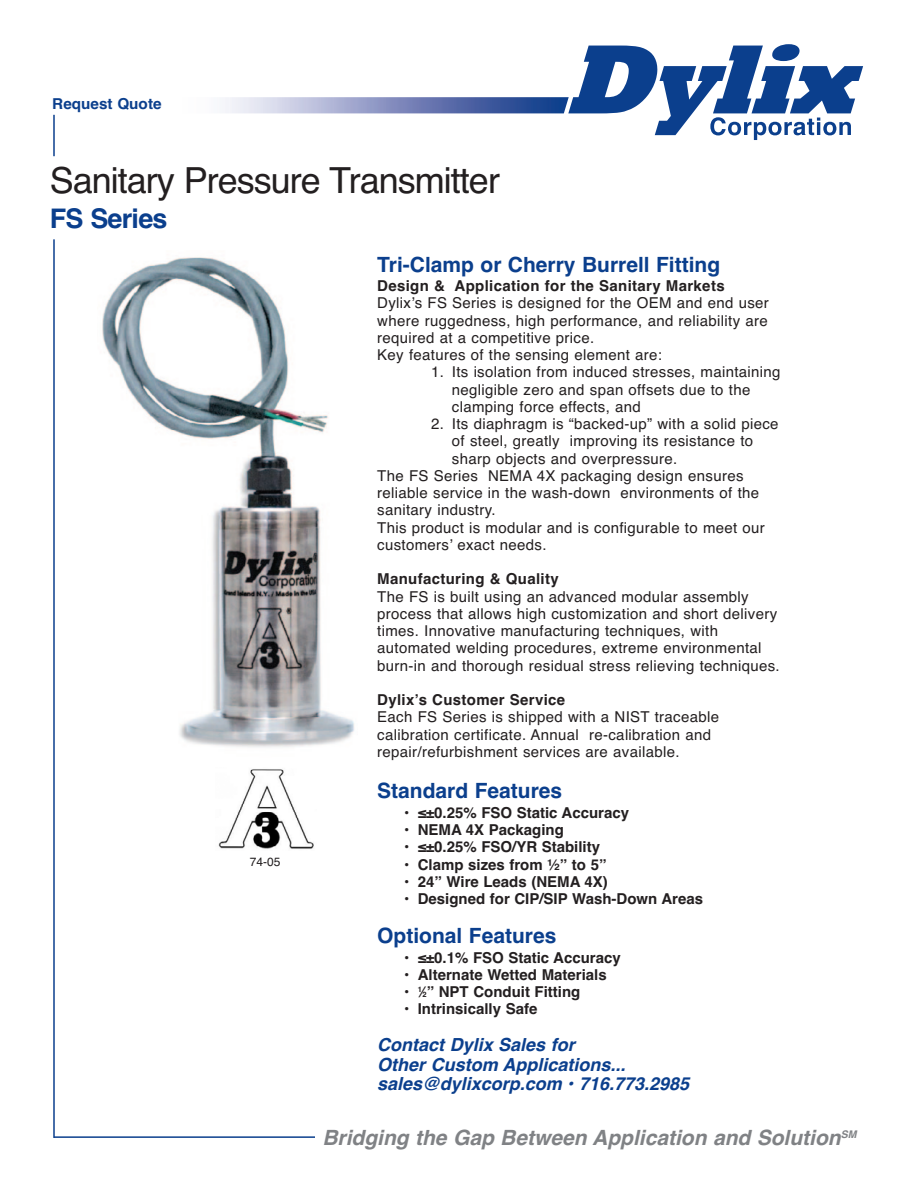
<style>
.page{position:relative;width:918px;height:1188px;background:#fff}
.page>*{position:absolute;margin:0;border:0;box-sizing:border-box;transform-origin:0 0}
.t1{font:36px "Helvetica";letter-spacing:-.03em;color:#231f20}
.t2{font:700 27px "Helvetica";letter-spacing:-.03em;color:#0b3f8d}
.t3{font:700 21px "Helvetica";color:#0b3f8d}
.t4{font:italic 700 21px "Helvetica";color:#808285}
.t5{font:italic 700 18px "Helvetica";color:#0b3f8d}
.t6{font:15px/17.2px "Helvetica";letter-spacing:.02em;color:#231f20}
.t7{font:700 15px "Helvetica";color:#231f20}
.t8{font:700 15px "Helvetica";letter-spacing:.02em;color:#231f20}
.t9{font:700 15px "Helvetica";color:#0b3f8d}
.t10{font:12px "Helvetica";color:#231f20}
.s1{font-size:7.5px}
</style>
<div class="page">
<img style="left:102px;top:257px;width:252px;height:491px">
<svg style="left:568px;top:44px;width:295px;height:96px"></svg>
<img style="left:225px;top:97px;width:344px;height:16px">
<hr style="left:53px;top:239px;width:2px;height:899px;background:#0b3f8d">
<hr style="left:54px;top:1136px;width:261px;height:2px;background:#0b3f8d">
<hr style="left:53px;top:115px;width:2px;height:41px;background:#0b3f8d">
<img style="left:218px;top:769px;width:96px;height:80px">
<p class="t9" style="left:52px;top:98px;width:111px">Request Quote</p>
<p class="t1" style="left:50px;top:167px;width:452px">Sanitary Pressure Transmitter</p>
<p class="t2" style="left:50px;top:208px;width:119px">FS Series</p>
<p class="t10" style="left:250px;top:857px;width:32px">74-05</p>
<p class="t3" style="left:377px;top:256px;width:345px">Tri-Clamp or Cherry Burrell Fitting</p>
<p class="t8" style="left:377px;top:280px;width:349px">Design &amp; Application for the Sanitary Markets</p>
<p class="t6" style="left:377px;top:296px;width:393px;text-align:justify">Dylix’s FS Series is designed for the OEM and end user where ruggedness, high performance, and reliability are required at a competitive price.</p>
<p class="t6" style="left:377px;top:348px;width:286px">Key features of the sensing element are:</p>
<p class="t6" style="left:431px;top:365px;width:351px">1. Its isolation from induced stresses, maintaining</p>
<p class="t6" style="left:452px;top:382px;width:300px">negligible zero and span offsets due to the</p>
<p class="t6" style="left:452px;top:399px;width:190px">clamping force effects, and</p>
<p class="t6" style="left:431px;top:417px;width:349px">2. Its diaphragm is “backed-up” with a solid piece</p>
<p class="t6" style="left:452px;top:434px;width:303px">of steel, greatly improving its resistance to</p>
<p class="t6" style="left:452px;top:451px;width:227px">sharp objects and overpressure.</p>
<p class="t6" style="left:377px;top:468px;width:383px">The FS Series NEMA 4X packaging design ensures reliable service in the wash-down environments of the sanitary industry.</p>
<p class="t6" style="left:377px;top:520px;width:389px">This product is modular and is configurable to meet our customers’ exact needs.</p>
<p class="t8" style="left:377px;top:574px;width:183px">Manufacturing &amp; Quality</p>
<p class="t6" style="left:377px;top:589px;width:404px">The FS is built using an advanced modular assembly process that allows high customization and short delivery times. Innovative manufacturing techniques, with automated welding procedures, extreme environmental burn-in and thorough residual stress relieving techniques.</p>
<p class="t8" style="left:377px;top:694px;width:190px">Dylix’s Customer Service</p>
<p class="t6" style="left:377px;top:710px;width:343px">Each FS Series is shipped with a NIST traceable calibration certificate. Annual re-calibration and repair/refurbishment services are available.</p>
<p class="t3" style="left:377px;top:783px;width:186px">Standard Features</p>
<p class="t7" style="left:404px;top:807px;width:226px">• ≤±0.25% FSO Static Accuracy</p>
<p class="t7" style="left:404px;top:824px;width:161px">• NEMA 4X Packaging</p>
<p class="t7" style="left:404px;top:841px;width:197px">• ≤±0.25% FSO/YR Stability</p>
<p class="t7" style="left:404px;top:859px;width:204px">• Clamp sizes from ½” to 5”</p>
<p class="t7" style="left:404px;top:876px;width:205px">• 24” Wire Leads (NEMA 4X)</p>
<p class="t7" style="left:404px;top:893px;width:300px">• Designed for CIP/SIP Wash-Down Areas</p>
<p class="t3" style="left:377px;top:928px;width:181px">Optional Features</p>
<p class="t7" style="left:404px;top:952px;width:218px">• ≤±0.1% FSO Static Accuracy</p>
<p class="t7" style="left:404px;top:969px;width:204px">• Alternate Wetted Materials</p>
<p class="t7" style="left:404px;top:986px;width:178px">• <sup>1</sup>⁄<span class="s1">2</span>” NPT Conduit Fitting</p>
<p class="t7" style="left:404px;top:1004px;width:135px">• Intrinsically Safe</p>
<p class="t5" style="left:377px;top:1038px;width:199px">Contact Dylix Sales for</p>
<p class="t5" style="left:377px;top:1058px;width:250px">Other Custom Applications...</p>
<p class="t5" style="left:377px;top:1077px;width:314px">sales@dylixcorp.com • 716.773.2985</p>
<p class="t4" style="left:322px;top:1130px;width:536px">Bridging the Gap Between Application and Solution<sup>SM</sup></p>
</div>
